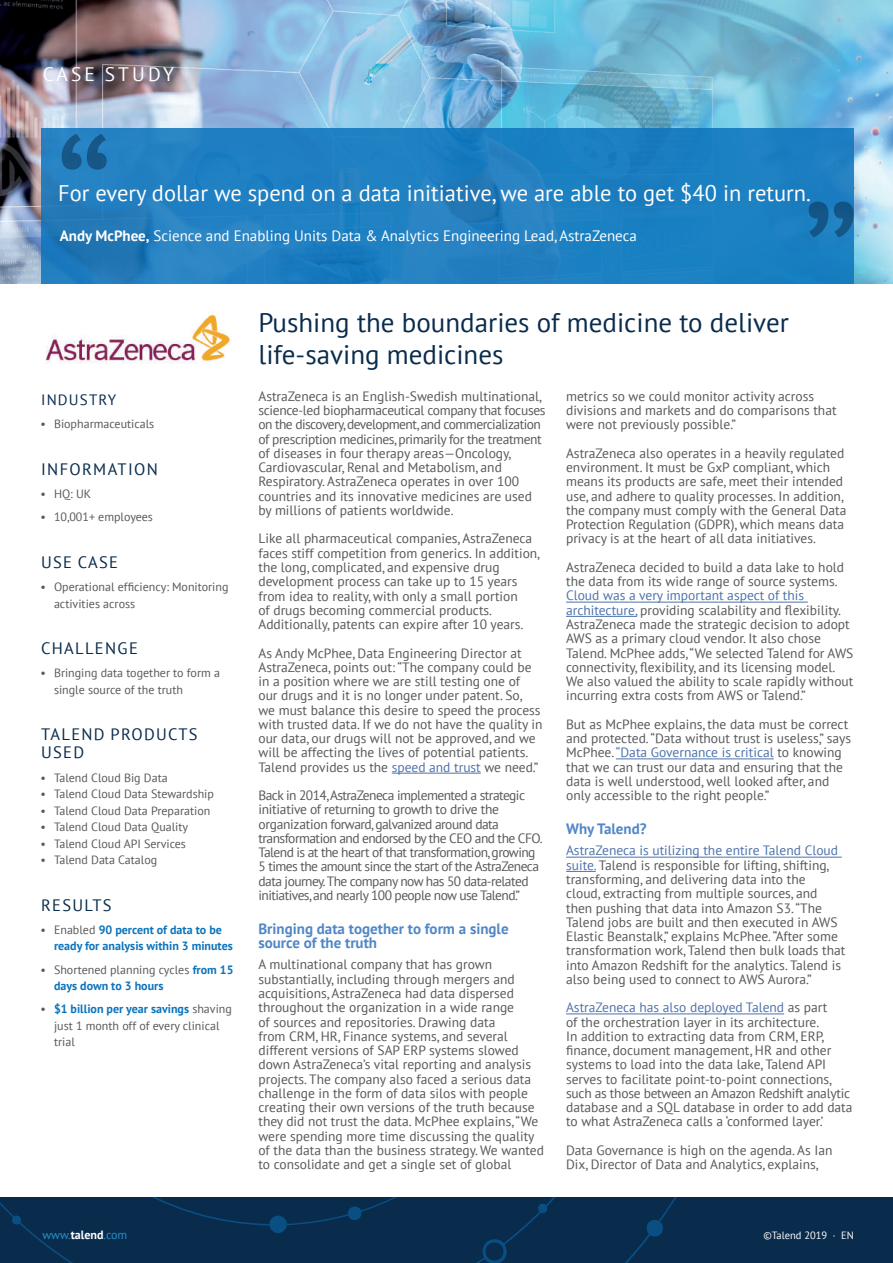
<style>
.page{position:relative;width:893px;height:1263px;background:#fff}
.page>*{position:absolute;margin:0;border:0;box-sizing:border-box;transform-origin:0 0}
.t1{font:172.5px "PT Sans";color:#092b4c}
.t2{font:27px/32.4px "PT Sans";color:#092b4c}
.t3{font:22.5px "PT Sans";color:#fff}
.t4{font:19.5px "PT Sans";letter-spacing:.16em;color:#fff}
.t5{font:16.5px/18px "PT Sans";letter-spacing:.08em;color:#092b4c}
.t6{font:15px "PT Sans";color:#fff}
.t7{font:700 15px/14.2px "PT Sans";color:#5187c6}
.t8{font:15px "PT Sans";letter-spacing:.08em;color:#092b4c}
.t9{font:13.5px/14.2px "PT Sans";color:#57585a}
.t10{font:13.5px/14.2px "PT Sans";letter-spacing:-.04em;color:#57585a}
.t11{font:12px/16.5px "PT Sans";color:#57585a}
.t12{font:700 12px/16.5px "PT Sans";color:#0c74bc}
.t13{font:12px "PT Sans";color:#2293ca}
.t14{font:10.5px "PT Sans";color:#fff}
.s1{font-weight:700}
.s2{font-weight:400;color:#57585a}
.s3{font-weight:700;color:#0c74bc}
.s4{color:#4d72ac}
.s5{font-weight:700;color:#fff}
</style>
<div class="page">
<div style="left:0;top:1198px;width:893px;height:65px;background:#092b4c"></div>
<svg style="left:0;top:1198px;width:661px;height:65px"></svg>
<img style="left:0;top:0;width:893px;height:284px">
<hr style="left:392px;top:773px;width:89px;height:1px;background:#4d72ac">
<hr style="left:566px;top:602px;width:242px;height:1px;background:#4d72ac">
<hr style="left:566px;top:616px;width:71px;height:1px;background:#4d72ac">
<hr style="left:616px;top:758px;width:158px;height:1px;background:#4d72ac">
<hr style="left:566px;top:857px;width:276px;height:1px;background:#4d72ac">
<hr style="left:566px;top:871px;width:30px;height:1px;background:#4d72ac">
<hr style="left:566px;top:1013px;width:218px;height:1px;background:#4d72ac">
<svg style="left:41px;top:128px;width:813px;height:156px;background:#1f7fc0"></svg>
<img style="left:45px;top:314px;width:186px;height:50px">
<h3 class="t4" style="left:43px;top:62px;width:133px">CASE STUDY</h3>
<h1 class="t1" style="left:55px;top:97px;width:60px">“</h1>
<h3 class="t3" style="left:58px;top:179px;width:754px">For every dollar we spend on a data initiative, we are able to get $40 in return.</h3>
<p class="t6" style="left:60px;top:226px;width:579px"><span class="s1">Andy McPhee,</span> Science and Enabling Units Data &amp; Analytics Engineering Lead, AstraZeneca</p>
<h1 class="t1" style="left:802px;top:152px;width:60px">”</h1>
<p class="t8" style="left:41px;top:390px;width:77px">INDUSTRY</p>
<p class="t11" style="left:40px;top:416px;width:115px">• Biopharmaceuticals</p>
<p class="t5" style="left:41px;top:460px;width:118px">INFORMATION</p>
<p class="t11" style="left:40px;top:485px;width:52px">• HQ: UK</p>
<p class="t11" style="left:40px;top:509px;width:114px">• 10,001+ employees</p>
<p class="t5" style="left:41px;top:553px;width:78px">USE CASE</p>
<p class="t11" style="left:54px;top:578px;width:176px;text-indent:-14px">• Operational efficiency: Monitoring activities across</p>
<p class="t5" style="left:41px;top:639px;width:98px">CHALLENGE</p>
<p class="t11" style="left:54px;top:665px;width:167px;text-indent:-14px">• Bringing data together to form a single source of the truth</p>
<p class="t5" style="left:41px;top:725px;width:158px">TALEND PRODUCTS<br>USED</p>
<p class="t11" style="left:40px;top:769px;width:129px">• Talend Cloud Big Data</p>
<p class="t11" style="left:40px;top:785px;width:175px">• Talend Cloud Data Stewardship</p>
<p class="t11" style="left:40px;top:802px;width:171px">• Talend Cloud Data Preparation</p>
<p class="t11" style="left:40px;top:818px;width:149px">• Talend Cloud Data Quality</p>
<p class="t11" style="left:40px;top:835px;width:147px">• Talend Cloud API Services</p>
<p class="t11" style="left:40px;top:851px;width:118px">• Talend Data Catalog</p>
<p class="t5" style="left:41px;top:895px;width:72px">RESULTS</p>
<p class="t12" style="left:54px;top:921px;width:180px;text-indent:-14px"><span class="s2">• Enabled</span> 90 percent of data to be ready for analysis within 3 minutes</p>
<p class="t11" style="left:54px;top:961px;width:181px;text-indent:-13px">• Shortened planning cycles <span class="s3">from 15 days down to 3 hours</span></p>
<p class="t11" style="left:54px;top:1001px;width:179px;text-indent:-14px">• <span class="s3">$1 billion per year savings</span> shaving just 1 month off of every clinical trial</p>
<h2 class="t2" style="left:258px;top:305px;width:532px">Pushing the boundaries of medicine to deliver life-saving medicines</h2>
<p class="t9" style="left:258px;top:389px;width:289px">AstraZeneca is an English-Swedish multinational, science-led biopharmaceutical company that focuses on the discovery, development, and commercialization of prescription medicines, primarily for the treatment of diseases in four therapy areas—Oncology, Cardiovascular, Renal and Metabolism, and Respiratory. AstraZeneca operates in over 100 countries and its innovative medicines are used by millions of patients worldwide.</p>
<p class="t9" style="left:258px;top:531px;width:283px">Like all pharmaceutical companies, AstraZeneca faces stiff competition from generics. In addition, the long, complicated, and expensive drug development process can take up to 15 years from idea to reality, with only a small portion<br>of drugs becoming commercial products.<br>Additionally, patents can expire after 10 years.</p>
<p class="t9" style="left:258px;top:645px;width:286px">As Andy McPhee, Data Engineering Director at AstraZeneca, points out: “The company could be in a position where we are still testing one of<br>our drugs and it is no longer under patent. So,<br>we must balance this desire to speed the process with trusted data. If we do not have the quality in our data, our drugs will not be approved, and we will be affecting the lives of potential patients.<br>Talend provides us the <span class="s4">speed and trust</span> we need.”</p>
<p class="t10" style="left:258px;top:788px;width:286px">Back in 2014, AstraZeneca implemented a strategic initiative of returning to growth to drive the organization forward, galvanized around data transformation and endorsed by the CEO and the CFO.<br>Talend is at the heart of that transformation, growing 5 times the amount since the start of the AstraZeneca data journey. The company now has 50 data-related initiatives, and nearly 100 people now use Talend.”</p>
<p class="t7" style="left:258px;top:921px;width:252px">Bringing data together to form a single source of the truth</p>
<p class="t9" style="left:258px;top:957px;width:287px">A multinational company that has grown substantially, including through mergers and acquisitions, AstraZeneca had data dispersed throughout the organization in a wide range<br>of sources and repositories. Drawing data<br>from CRM, HR, Finance systems, and several different versions of SAP ERP systems slowed down AstraZeneca’s vital reporting and analysis projects. The company also faced a serious data challenge in the form of data silos with people creating their own versions of the truth because they did not trust the data. McPhee explains, “We were spending more time discussing the quality of the data than the business strategy. We wanted to consolidate and get a single set of global</p>
<p class="t9" style="left:566px;top:389px;width:272px">metrics so we could monitor activity across divisions and markets and do comparisons that were not previously possible.”</p>
<p class="t9" style="left:566px;top:446px;width:282px">AstraZeneca also operates in a heavily regulated environment. It must be GxP compliant, which means its products are safe, meet their intended use, and adhere to quality processes. In addition, the company must comply with the General Data Protection Regulation (GDPR), which means data privacy is at the heart of all data initiatives.</p>
<p class="t9" style="left:566px;top:560px;width:280px">AstraZeneca decided to build a data lake to hold the data from its wide range of source systems.</p>
<p class="t9" style="left:566px;top:588px;width:289px"><span class="s4">Cloud was a very important aspect of this architecture,</span> providing scalability and flexibility.<br>AstraZeneca made the strategic decision to adopt AWS as a primary cloud vendor. It also chose Talend. McPhee adds, “We selected Talend for AWS connectivity, flexibility, and its licensing model.<br>We also valued the ability to scale rapidly without incurring extra costs from AWS or Talend.”</p>
<p class="t9" style="left:566px;top:717px;width:286px">But as McPhee explains, the data must be correct and protected. “Data without trust is useless,” says McPhee. <span class="s4">“Data Governance is critical</span> to knowing that we can trust our data and ensuring that the data is well understood, well looked after, and only accessible to the right people.”</p>
<p class="t7" style="left:566px;top:822px;width:82px">Why Talend?</p>
<p class="t9" style="left:566px;top:843px;width:281px"><span class="s4">AstraZeneca is utilizing the entire Talend Cloud suite.</span> Talend is responsible for lifting, shifting, transforming, and delivering data into the<br>cloud, extracting from multiple sources, and then pushing that data into Amazon S3. “The Talend jobs are built and then executed in AWS Elastic Beanstalk,” explains McPhee. “After some transformation work, Talend then bulk loads that into Amazon Redshift for the analytics. Talend is also being used to connect to AWS Aurora.”</p>
<p class="t9" style="left:566px;top:1000px;width:288px"><span class="s4">AstraZeneca has also deployed Talend</span> as part<br>of the orchestration layer in its architecture.<br>In addition to extracting data from CRM, ERP, finance, document management, HR and other systems to load into the data lake, Talend API serves to facilitate point-to-point connections, such as those between an Amazon Redshift analytic database and a SQL database in order to add data to what AstraZeneca calls a ‘conformed layer.’</p>
<p class="t9" style="left:566px;top:1143px;width:268px">Data Governance is high on the agenda. As Ian<br>Dix, Director of Data and Analytics, explains,</p>
<p class="t13" style="left:42px;top:1227px;width:86px">www.<span class="s5">talend</span>.com</p>
<p class="t14" style="left:763px;top:1228px;width:92px">©Talend 2019 · EN</p>
</div>
